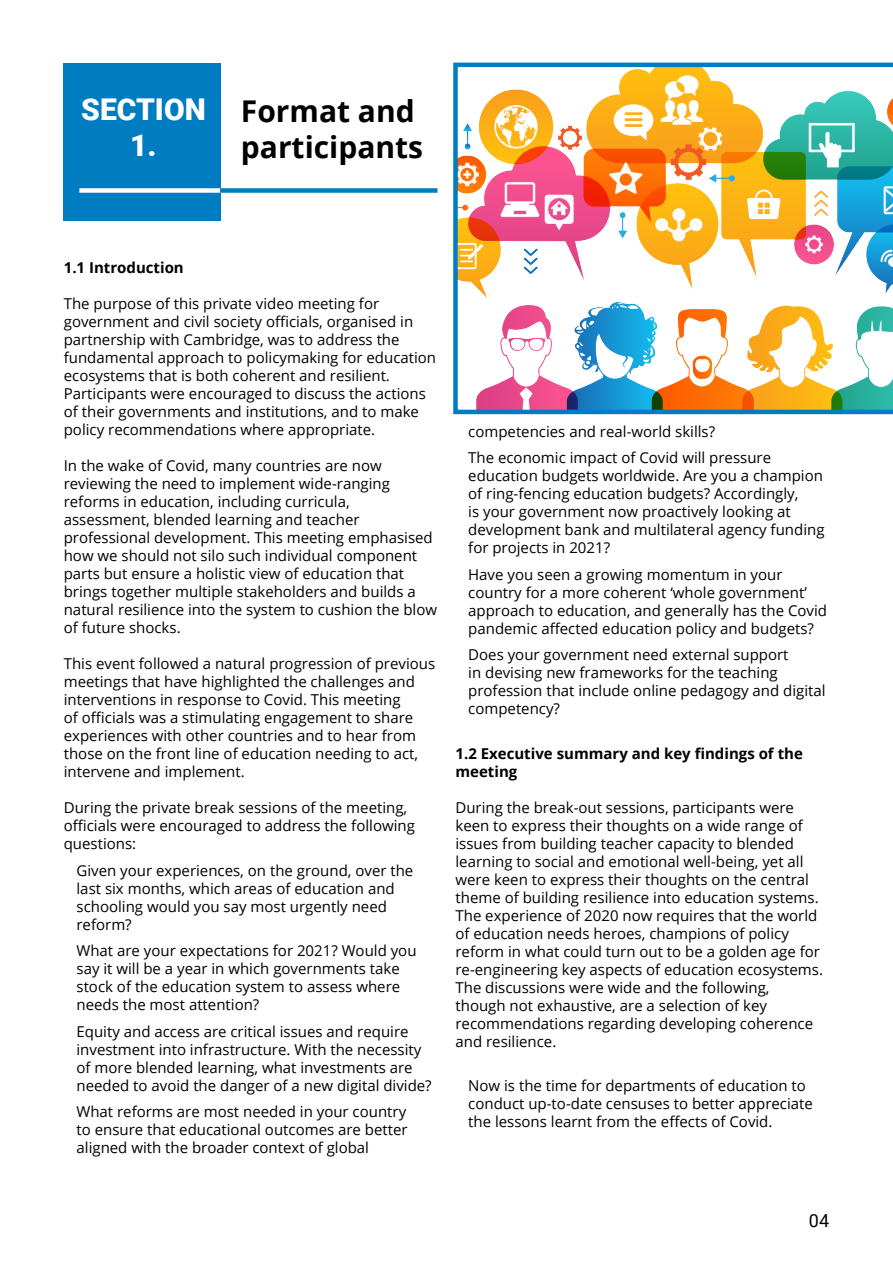
<style>
.page{position:relative;width:893px;height:1263px;background:#fff}
.page>*{position:absolute;margin:0;border:0;box-sizing:border-box;transform-origin:0 0}
.t1{font:700 30px/36px "Open Sans";color:#000}
.t2{font:900 30px/36px "Roboto";color:#fff;text-align:center}
.t3{font:18px "Roboto";color:#000}
.t4{font:15px/18px "Open Sans";color:#000}
.t5{font:700 15px/18px "Open Sans";color:#000}
</style>
<div class="page">
<div style="left:64px;top:64px;width:157px;height:157px;background:#007cc1"></div>
<div style="left:79px;top:188px;width:142px;height:5px;background:#fff"></div>
<div style="left:220px;top:188px;width:217px;height:5px;background:#007cc1"></div>
<svg style="left:453px;top:63px;width:440px;height:351px"></svg>
<h1 class="t2" style="left:81px;top:90px;width:126px">SECTION<br>1.</h1>
<h1 class="t1" style="left:241px;top:92px;width:184px">Format and participants</h1>
<p class="t5" style="left:64px;top:258px;width:122px">1.1 Introduction</p>
<p class="t4" style="left:64px;top:294px;width:374px">The purpose of this private video meeting for government and civil society officials, organised in partnership with Cambridge, was to address the fundamental approach to policymaking for education ecosystems that is both coherent and resilient.<br>Participants were encouraged to discuss the actions of their governments and institutions, and to make policy recommendations where appropriate.</p>
<p class="t4" style="left:64px;top:456px;width:375px">In the wake of Covid, many countries are now reviewing the need to implement wide-ranging reforms in education, including curricula, assessment, blended learning and teacher professional development. This meeting emphasised how we should not silo such individual component parts but ensure a holistic view of education that brings together multiple stakeholders and builds a natural resilience into the system to cushion the blow of future shocks.</p>
<p class="t4" style="left:64px;top:654px;width:373px">This event followed a natural progression of previous meetings that have highlighted the challenges and interventions in response to Covid. This meeting<br>of officials was a stimulating engagement to share experiences with other countries and to hear from those on the front line of education needing to act, intervene and implement.</p>
<p class="t4" style="left:64px;top:798px;width:353px">During the private break sessions of the meeting, officials were encouraged to address the following questions:</p>
<p class="t4" style="left:77px;top:861px;width:338px">Given your experiences, on the ground, over the last six months, which areas of education and schooling would you say most urgently need reform?</p>
<p class="t4" style="left:77px;top:941px;width:342px">What are your expectations for 2021? Would you say it will be a year in which governments take stock of the education system to assess where needs the most attention?</p>
<p class="t4" style="left:77px;top:1022px;width:357px">Equity and access are critical issues and require investment into infrastructure. With the necessity of more blended learning, what investments are needed to avoid the danger of a new digital divide?</p>
<p class="t4" style="left:77px;top:1102px;width:333px;text-align:justify">What reforms are most needed in your country to ensure that educational outcomes are better aligned with the broader context of global</p>
<p class="t4" style="left:468px;top:418px;width:304px;line-height:26.5px">competencies and real-world skills?<br>The economic impact of Covid will pressure</p>
<p class="t4" style="left:468px;top:466px;width:358px">education budgets worldwide. Are you a champion of ring-fencing education budgets? Accordingly,<br>is your government now proactively looking at development bank and multilateral agency funding for projects in 2021?</p>
<p class="t4" style="left:468px;top:565px;width:360px">Have you seen a growing momentum in your country for a more coherent ‘whole government’ approach to education, and generally has the Covid pandemic affected education policy and budgets?</p>
<p class="t4" style="left:468px;top:645px;width:359px">Does your government need external support<br>in devising new frameworks for the teaching profession that include online pedagogy and digital competency?</p>
<p class="t5" style="left:455px;top:744px;width:349px">1.2 Executive summary and key findings of the meeting</p>
<p class="t4" style="left:455px;top:798px;width:369px">During the break-out sessions, participants were keen to express their thoughts on a wide range of issues from building teacher capacity to blended learning to social and emotional well-being, yet all were keen to express their thoughts on the central theme of building resilience into education systems.<br>The experience of 2020 now requires that the world of education needs heroes, champions of policy reform in what could turn out to be a golden age for re-engineering key aspects of education ecosystems.<br>The discussions were wide and the following, though not exhaustive, are a selection of key recommendations regarding developing coherence and resilience.</p>
<p class="t4" style="left:468px;top:1076px;width:346px">Now is the time for departments of education to conduct up-to-date censuses to better appreciate the lessons learnt from the effects of Covid.</p>
<p class="t3" style="left:809px;top:1207px;width:22px">04</p>
</div>
